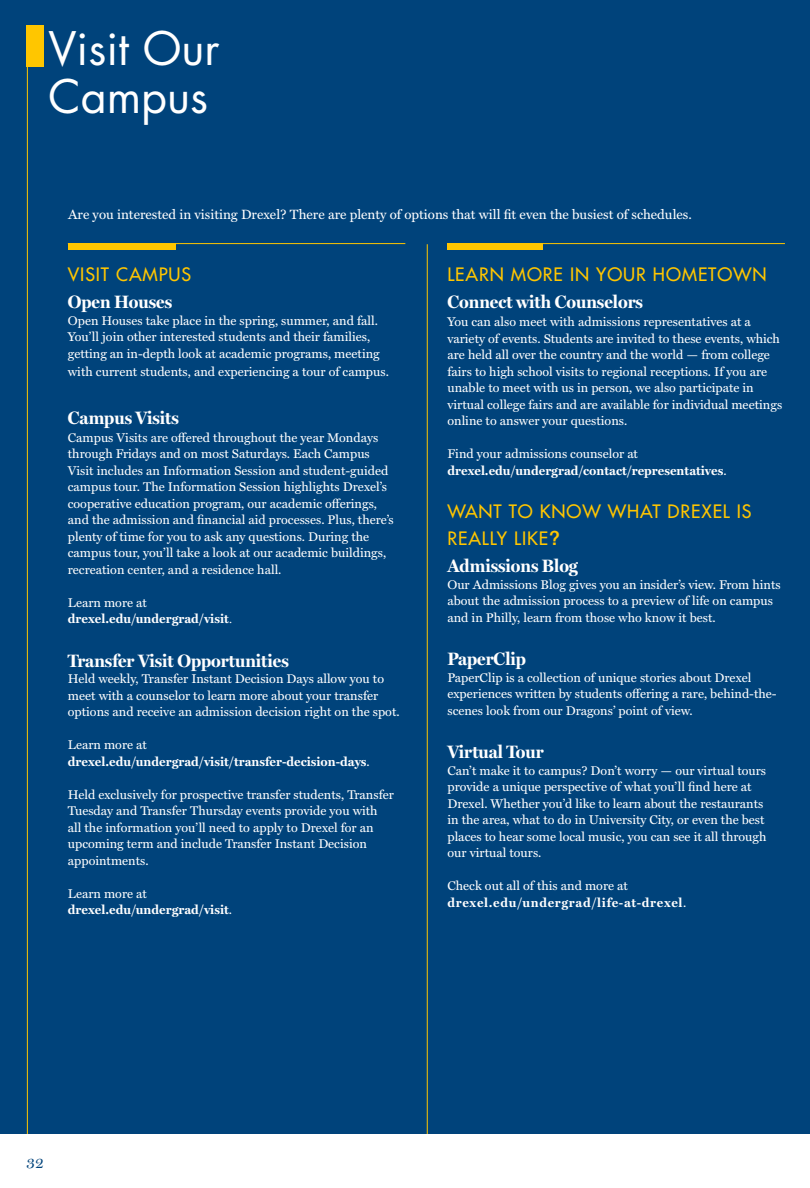
<style>
.page{position:relative;width:810px;height:1188px;background:#fff}
.page>*{position:absolute;margin:0;border:0;box-sizing:border-box;transform-origin:0 0}
.t1{font:45px/48px "Futura Std";color:#fff}
.t2{font:700 18px "Miller Display";color:#fff}
.t3{font:500 18px/27px "Futura Std";letter-spacing:.05em;color:#ffc600}
.t4{font:15px "Miller Display";color:#00437b}
.t5{font:13.5px "Miller Text";color:#fff}
.t6{font:12.75px/16.5px "Miller Text";color:#fff}
.t7{font:700 12.75px/16.5px "Miller Text";color:#fff}
.t8{font:700 12.75px/16.5px "Miller Text";letter-spacing:.05em;color:#fff}
.s1{font-weight:400}
.s2{font-family:"Futura Std";font-weight:500}
.s3{font-family:"Helvetica Neue";font-size:19.5px}
</style>
<div class="page">
<div style="left:0;top:0;width:810px;height:1134px;background:#00437b"></div>
<hr style="left:427px;top:244px;width:1px;height:890px;background:#ffc600">
<hr style="left:68px;top:243px;width:337px;height:1px;background:#ffc600">
<div style="left:68px;top:244px;width:108px;height:6px;background:#ffc600"></div>
<hr style="left:447px;top:243px;width:338px;height:1px;background:#ffc600">
<div style="left:447px;top:244px;width:96px;height:6px;background:#ffc600"></div>
<hr style="left:27px;top:27px;width:1px;height:1107px;background:#ffc600">
<div style="left:27px;top:25px;width:17px;height:42px;background:#ffc600"></div>
<h1 class="t1" style="left:49px;top:25px;width:173px">Visit Our<br>Campus</h1>
<p class="t5" style="left:68px;top:207px;width:625px">Are you interested in visiting Drexel? There are plenty of options that will fit even the busiest of schedules.</p>
<h2 class="t3" style="left:68px;top:261px;width:125px">VISIT CAMPUS</h2>
<h2 class="t2" style="left:68px;top:292px;width:106px">Open Houses</h2>
<p class="t6" style="left:68px;top:313px;width:313px">Open Houses take place in the spring, summer, and fall.<br>You’ll join other interested students and their families, getting an in-depth look at academic programs, meeting</p>
<p class="t6" style="left:68px;top:364px;width:323px">with current students, and experiencing a tour of campus.</p>
<h2 class="t2" style="left:68px;top:407px;width:113px">Campus Visits</h2>
<p class="t6" style="left:68px;top:430px;width:327px">Campus Visits are offered throughout the year Mondays through Fridays and on most Saturdays. Each Campus Visit includes an Information Session and student-guided campus tour. The Information Session highlights Drexel’s cooperative education program, our academic offerings, and the admission and financial aid processes. Plus, there’s plenty of time for you to ask any questions. During the campus tour, you’ll take a look at our academic buildings, recreation center, and a residence hall.</p>
<p class="t7" style="left:68px;top:595px;width:166px"><span class="s1">Learn more at </span>drexel.edu/undergrad/visit<span class="s2">.</span></p>
<h2 class="t2" style="left:68px;top:650px;width:222px">Transfer Visit Opportunities</h2>
<p class="t6" style="left:68px;top:671px;width:333px">Held weekly, Transfer Instant Decision Days allow you to meet with a counselor to learn more about your transfer options and receive an admission decision right on the spot.</p>
<p class="t7" style="left:68px;top:737px;width:303px"><span class="s1">Learn more at </span>drexel.edu/undergrad/visit/transfer-decision-days<span class="s1">.</span></p>
<p class="t6" style="left:68px;top:787px;width:328px">Held exclusively for prospective transfer students, Transfer Tuesday and Transfer Thursday events provide you with all the information you’ll need to apply to Drexel for an upcoming term and include Transfer Instant Decision appointments.</p>
<p class="t7" style="left:68px;top:886px;width:166px"><span class="s1">Learn more at </span>drexel.edu/undergrad/visit<span class="s1">.</span></p>
<h2 class="t3" style="left:447px;top:261px;width:321px">LEARN MORE IN YOUR HOMETOWN</h2>
<h2 class="t2" style="left:447px;top:292px;width:197px">Connect with Counselors</h2>
<p class="t6" style="left:447px;top:314px;width:336px">You can also meet with admissions representatives at a variety of events. Students are invited to these events, which are held all over the country and the world — from college fairs to high school visits to regional receptions. If you are unable to meet with us in person, we also participate in virtual college fairs and are available for individual meetings online to answer your questions.</p>
<p class="t7" style="left:447px;top:446px;width:281px"><span class="s1">Find your admissions counselor at </span>drexel.edu/undergrad/contact/representatives<span class="s1">.</span></p>
<h2 class="t3" style="left:447px;top:498px;width:306px">WANT TO KNOW WHAT DREXEL IS<br>REALLY LIKE<span class="s3">?</span></h2>
<h2 class="t2" style="left:447px;top:556px;width:132px">Admissions Blog</h2>
<p class="t6" style="left:447px;top:577px;width:335px">Our Admissions Blog gives you an insider’s view. From hints about the admission process to a preview of life on campus and in Philly, learn from those who know it best.</p>
<h2 class="t2" style="left:447px;top:649px;width:80px">PaperClip</h2>
<p class="t6" style="left:447px;top:670px;width:331px">PaperClip is a collection of unique stories about Drexel experiences written by students offering a rare, behind-the&shy;scenes look from our Dragons’ point of view.</p>
<h2 class="t2" style="left:447px;top:742px;width:98px">Virtual Tour</h2>
<p class="t6" style="left:447px;top:763px;width:321px">Can’t make it to campus? Don’t worry — our virtual tours provide a unique perspective of what you’ll find here at Drexel. Whether you’d like to learn about the restaurants in the area, what to do in University City, or even the best places to hear some local music, you can see it all through our virtual tours.</p>
<p class="t8" style="left:447px;top:878px;width:240px"><span class="s1">Check out all of this and more at </span>drexel.edu/undergrad/life-at-drexel<span class="s1">.</span></p>
<p class="t4" style="left:27px;top:1155px;width:19px">32</p>
</div>
